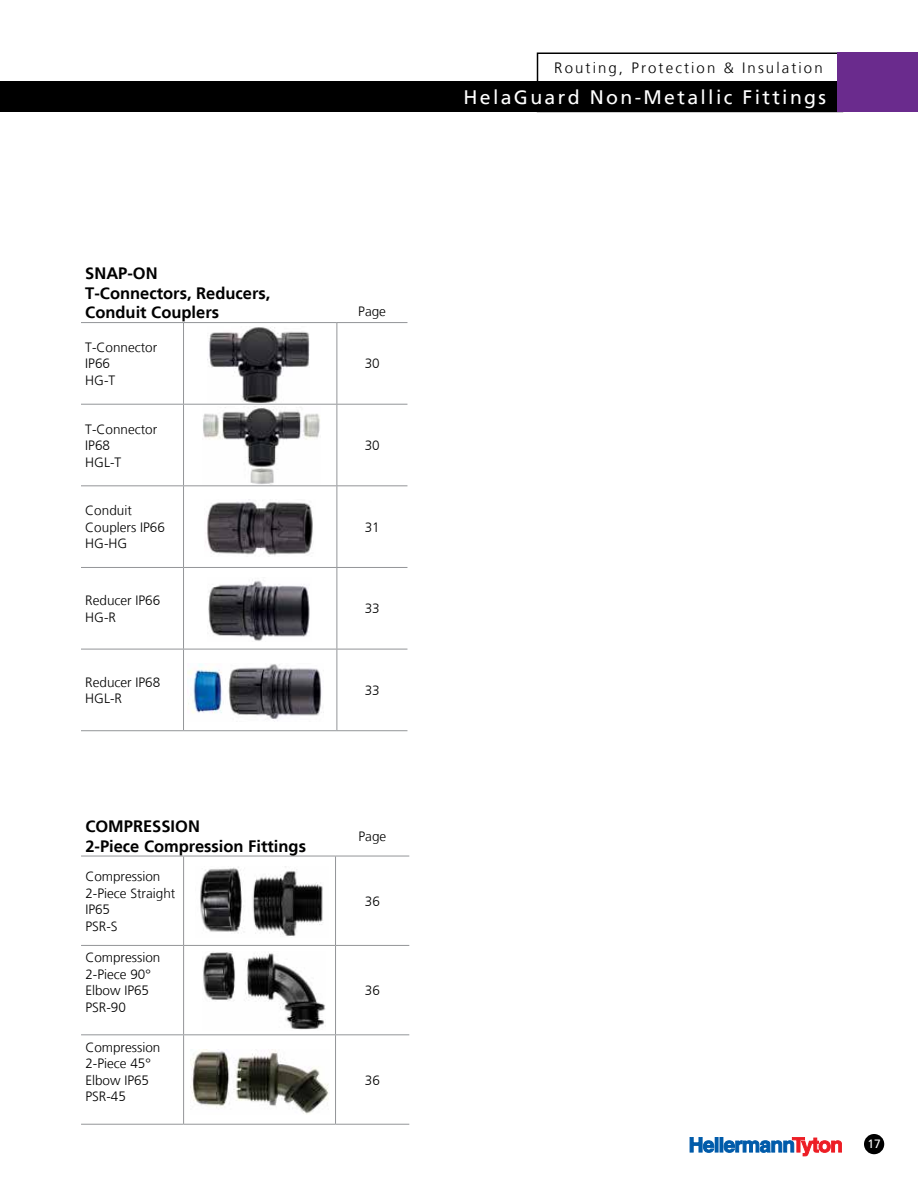
<style>
.page{position:relative;width:918px;height:1188px;background:#fff}
.page>*{position:absolute;margin:0;border:0;box-sizing:border-box;transform-origin:0 0}
.t1{font:19.5px "Frutiger LT";letter-spacing:.12em;color:#fff}
.t2{font:700 16.5px/19.5px "Frutiger LT";color:#000}
.t3{font:300 15px "Frutiger LT";letter-spacing:.14em;color:#000}
.t4{font:300 13.5px/16.5px "Frutiger LT";color:#000}
.t5{font:12px "Frutiger LT";color:#fff}
</style>
<div class="page">
<div style="left:537px;top:52px;width:306px;height:60px;border:2px solid #000"></div>
<div style="left:864px;top:1134px;width:20px;height:20px;background:#000;border-radius:50%"></div>
<div style="left:715px;top:1137px;width:3px;height:15px;border:1px solid #005baa"></div>
<div style="left:720px;top:1137px;width:3px;height:15px;border:1px solid #005baa"></div>
<svg style="left:690px;top:1137px;width:24px;height:16px"></svg>
<svg style="left:724px;top:1137px;width:118px;height:19px"></svg>
<div style="left:0;top:81px;width:865px;height:31px;background:#000"></div>
<div style="left:837px;top:52px;width:81px;height:60px;background:#6a2b8d"></div>
<hr style="left:183px;top:856px;width:1px;height:89px;background:#939598">
<hr style="left:335px;top:856px;width:1px;height:89px;background:#939598">
<hr style="left:81px;top:945px;width:103px;height:1px;background:#939598">
<hr style="left:184px;top:945px;width:152px;height:1px;background:#939598">
<hr style="left:183px;top:946px;width:1px;height:88px;background:#939598">
<hr style="left:336px;top:945px;width:73px;height:1px;background:#939598">
<hr style="left:335px;top:946px;width:1px;height:88px;background:#939598">
<hr style="left:81px;top:1034px;width:103px;height:1px;background:#939598">
<hr style="left:184px;top:1034px;width:152px;height:1px;background:#939598">
<hr style="left:183px;top:1035px;width:1px;height:89px;background:#939598">
<hr style="left:336px;top:1034px;width:73px;height:1px;background:#939598">
<hr style="left:335px;top:1035px;width:1px;height:89px;background:#939598">
<hr style="left:81px;top:1124px;width:103px;height:1px;background:#939598">
<hr style="left:184px;top:1124px;width:152px;height:1px;background:#939598">
<hr style="left:336px;top:1124px;width:73px;height:1px;background:#939598">
<hr style="left:81px;top:856px;width:103px;height:1px;background:#939598">
<hr style="left:184px;top:856px;width:152px;height:1px;background:#939598">
<hr style="left:336px;top:856px;width:73px;height:1px;background:#939598">
<img style="left:209px;top:327px;width:101px;height:76px">
<img style="left:203px;top:407px;width:117px;height:78px">
<img style="left:205px;top:499px;width:108px;height:56px">
<img style="left:208px;top:579px;width:102px;height:62px">
<img style="left:188px;top:663px;width:136px;height:58px">
<img style="left:200px;top:867px;width:123px;height:70px">
<img style="left:203px;top:952px;width:123px;height:78px">
<img style="left:191px;top:1049px;width:138px;height:65px">
<hr style="left:183px;top:323px;width:1px;height:81px;background:#939598">
<hr style="left:337px;top:323px;width:1px;height:81px;background:#939598">
<hr style="left:81px;top:404px;width:103px;height:1px;background:#939598">
<hr style="left:184px;top:404px;width:153px;height:1px;background:#939598">
<hr style="left:183px;top:405px;width:1px;height:80px;background:#939598">
<hr style="left:337px;top:404px;width:70px;height:1px;background:#939598">
<hr style="left:337px;top:405px;width:1px;height:80px;background:#939598">
<hr style="left:81px;top:485px;width:103px;height:1px;background:#939598">
<hr style="left:184px;top:485px;width:153px;height:1px;background:#939598">
<hr style="left:183px;top:486px;width:1px;height:81px;background:#939598">
<hr style="left:337px;top:485px;width:70px;height:1px;background:#939598">
<hr style="left:337px;top:486px;width:1px;height:81px;background:#939598">
<hr style="left:81px;top:567px;width:103px;height:1px;background:#939598">
<hr style="left:184px;top:567px;width:153px;height:1px;background:#939598">
<hr style="left:183px;top:568px;width:1px;height:81px;background:#939598">
<hr style="left:337px;top:567px;width:70px;height:1px;background:#939598">
<hr style="left:337px;top:568px;width:1px;height:81px;background:#939598">
<hr style="left:81px;top:649px;width:103px;height:1px;background:#939598">
<hr style="left:184px;top:649px;width:153px;height:1px;background:#939598">
<hr style="left:183px;top:649px;width:1px;height:81px;background:#939598">
<hr style="left:337px;top:649px;width:70px;height:1px;background:#939598">
<hr style="left:337px;top:649px;width:1px;height:81px;background:#939598">
<hr style="left:81px;top:730px;width:103px;height:1px;background:#939598">
<hr style="left:184px;top:730px;width:153px;height:1px;background:#939598">
<hr style="left:337px;top:730px;width:70px;height:1px;background:#939598">
<hr style="left:81px;top:322px;width:103px;height:1px;background:#939598">
<hr style="left:184px;top:322px;width:153px;height:1px;background:#939598">
<hr style="left:337px;top:322px;width:70px;height:1px;background:#939598">
<p class="t2" style="left:85px;top:264px;width:187px">SNAP-ON<br>T-Connectors, Reducers,<br>Conduit Couplers</p>
<p class="t4" style="left:85px;top:339px;width:74px">T-Connector<br>IP66<br>HG-T</p>
<p class="t4" style="left:85px;top:421px;width:74px">T-Connector<br>IP68<br>HGL-T</p>
<p class="t4" style="left:85px;top:502px;width:81px">Conduit<br>Couplers IP66<br>HG-HG</p>
<p class="t4" style="left:358px;top:303px;width:29px">Page</p>
<p class="t4" style="left:365px;top:356px;width:17px">30</p>
<p class="t4" style="left:365px;top:437px;width:17px">30</p>
<p class="t4" style="left:365px;top:519px;width:17px">31</p>
<p class="t4" style="left:85px;top:592px;width:77px">Reducer IP66<br>HG-R</p>
<p class="t4" style="left:365px;top:601px;width:17px">33</p>
<p class="t4" style="left:85px;top:674px;width:77px">Reducer IP68<br>HGL-R</p>
<p class="t4" style="left:365px;top:682px;width:17px">33</p>
<p class="t2" style="left:85px;top:817px;width:222px">COMPRESSION<br>2-Piece Compression Fittings</p>
<p class="t4" style="left:359px;top:828px;width:29px">Page</p>
<p class="t4" style="left:85px;top:868px;width:91px">Compression<br>2-Piece Straight<br>IP65<br>PSR-S</p>
<p class="t4" style="left:365px;top:893px;width:17px">36</p>
<p class="t4" style="left:85px;top:949px;width:77px">Compression<br>2-Piece 90°<br>Elbow IP65<br>PSR-90</p>
<p class="t4" style="left:85px;top:1039px;width:77px">Compression<br>2-Piece 45°<br>Elbow IP65<br>PSR-45</p>
<p class="t4" style="left:365px;top:982px;width:17px">36</p>
<p class="t4" style="left:365px;top:1072px;width:17px">36</p>
<p class="t3" style="left:554px;top:60px;width:270px">Routing, Protection &amp; Insulation</p>
<h1 class="t1" style="left:710px;top:86px;width:118px">HelaGuard</h1>
<h1 class="t1" style="left:463px;top:86px;width:364px">HelaGuard Non-Metallic Fittings</h1>
<p class="t5" style="left:867px;top:1137px;width:15px">17</p>
</div>
